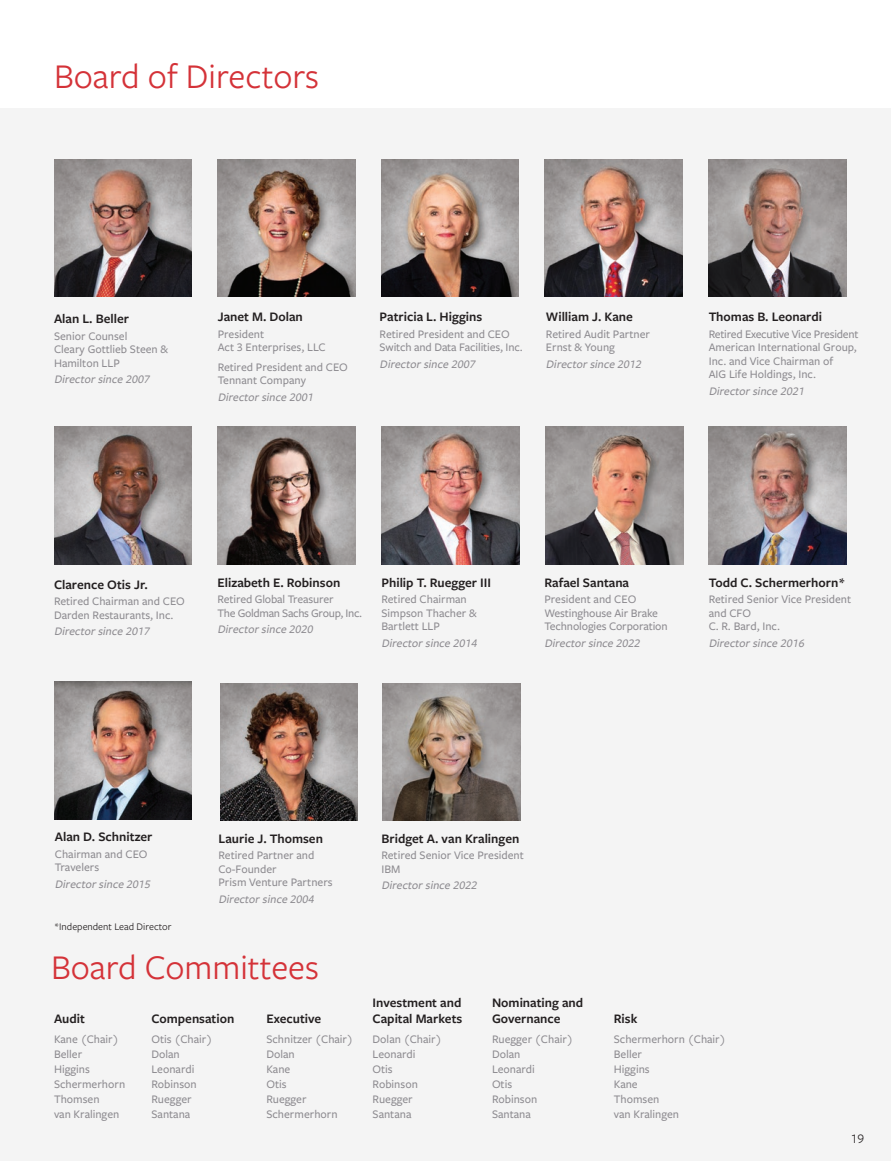
<style>
.page{position:relative;width:891px;height:1161px;background:#fff}
.page>*{position:absolute;margin:0;border:0;box-sizing:border-box;transform-origin:0 0}
.t1{font:36px "Freight Sans Pro";color:#d43238}
.NAME{font:600 13.5px/16.2px "Freight Sans Pro";color:#231f20}
.t2{font:13.5px "Freight Sans Pro";color:#231f20}
.Board_Company_name{font:500 12px/13.5px "Freight Sans Pro";color:#8d8b90}
.Board_title{font:500 12px/13.5px "Freight Sans Pro";color:#8d8b90}
.Board_title-2{font:italic 500 12px "Freight Sans Pro";color:#8d8b90}
.Board_Company_name-2{font:500 12px/13.5px "Freight Sans Pro";letter-spacing:-.025em;color:#8d8b90}
.Board_Company_name-3{font:500 12px "Freight Sans Pro";letter-spacing:-.02em;color:#8d8b90}
.Board_Company_name-4{font:italic 500 12px "Freight Sans Pro";color:#8d8b90}
.t3{font:10.5px "Freight Sans Pro";color:#231f20}
</style>
<div class="page">
<div style="left:0;top:108px;width:891px;height:1053px;background:#f4f4f4"></div>
<img style="left:54px;top:159px;width:138px;height:138px">
<img style="left:218px;top:159px;width:138px;height:138px">
<img style="left:381px;top:159px;width:138px;height:138px">
<img style="left:544px;top:159px;width:138px;height:138px">
<img style="left:54px;top:427px;width:138px;height:138px">
<img style="left:709px;top:159px;width:137px;height:138px">
<img style="left:381px;top:427px;width:138px;height:138px">
<img style="left:709px;top:427px;width:137px;height:138px">
<img style="left:54px;top:682px;width:138px;height:137px">
<img style="left:546px;top:427px;width:138px;height:138px">
<img style="left:220px;top:683px;width:138px;height:138px">
<img style="left:383px;top:683px;width:138px;height:138px">
<img style="left:218px;top:427px;width:137px;height:138px">
<p class="t1" style="left:54px;top:52px;width:267px">Board of Directors</p>
<p class="NAME" style="left:54px;top:310px;width:77px">Alan L. Beller</p>
<p class="Board_title" style="left:54px;top:329px;width:75px">Senior Counsel</p>
<p class="Board_Company_name" style="left:54px;top:342px;width:116px">Cleary Gottlieb Steen &amp;<br>Hamilton LLP</p>
<p class="Board_title-2" style="left:54px;top:371px;width:100px">Directorsince 2007</p>
<p class="NAME" style="left:218px;top:308px;width:87px">Janet M. Dolan</p>
<p class="Board_title" style="left:218px;top:326px;width:48px">President</p>
<p class="Board_Company_name" style="left:218px;top:340px;width:110px">Act 3 Enterprises, LLC</p>
<p class="Board_Company_name" style="left:218px;top:359px;width:132px">Retired President and CEO<br>Tennant Company</p>
<p class="Board_title-2" style="left:218px;top:389px;width:100px">Directorsince 2001</p>
<p class="NAME" style="left:380px;top:308px;width:104px">Patricia L. Higgins</p>
<p class="Board_title" style="left:380px;top:326px;width:132px">Retired President and CEO</p>
<p class="Board_Company_name" style="left:380px;top:340px;width:145px">Switch and Data Facilities, Inc.</p>
<p class="Board_title-2" style="left:380px;top:356px;width:100px">Directorsince 2007</p>
<p class="NAME" style="left:546px;top:308px;width:89px">William J. Kane</p>
<p class="Board_title" style="left:546px;top:326px;width:106px">Retired Audit Partner</p>
<p class="Board_Company_name" style="left:546px;top:340px;width:71px">Ernst &amp; Young</p>
<p class="Board_title-2" style="left:546px;top:356px;width:100px">Directorsince 2012</p>
<p class="NAME" style="left:709px;top:308px;width:115px">Thomas B. Leonardi</p>
<p class="Board_Company_name-3" style="left:709px;top:326px;width:151px">Retired Executive Vice President</p>
<p class="Board_Company_name" style="left:709px;top:340px;width:150px">American International Group,<br>Inc. and Vice Chairman of<br>AIG Life Holdings, Inc.</p>
<p class="Board_Company_name-4" style="left:709px;top:383px;width:100px">Directorsince 2021</p>
<p class="NAME" style="left:54px;top:576px;width:95px">Clarence Otis Jr.</p>
<p class="Board_title" style="left:54px;top:594px;width:132px">Retired Chairman and CEO</p>
<p class="Board_Company_name" style="left:54px;top:608px;width:121px">Darden Restaurants, Inc.</p>
<p class="Board_title-2" style="left:54px;top:624px;width:100px">Directorsince 2017</p>
<p class="NAME" style="left:218px;top:574px;width:124px">Elizabeth E. Robinson</p>
<p class="Board_Company_name-2" style="left:218px;top:592px;width:146px">Retired Global Treasurer<br>The Goldman Sachs Group, Inc.</p>
<p class="Board_title-2" style="left:218px;top:621px;width:100px">Directorsince 2020</p>
<p class="NAME" style="left:381px;top:574px;width:111px">Philip T. Ruegger III</p>
<p class="Board_title" style="left:381px;top:592px;width:87px">Retired Chairman</p>
<p class="Board_title" style="left:381px;top:605px;width:97px">Simpson Thacher &amp;<br>Bartlett LLP</p>
<p class="Board_title-2" style="left:381px;top:635px;width:100px">Directorsince 2014</p>
<p class="NAME" style="left:544px;top:574px;width:86px">Rafael Santana</p>
<p class="Board_title" style="left:544px;top:592px;width:93px">President and CEO</p>
<p class="Board_title" style="left:544px;top:605px;width:125px">Westinghouse Air Brake<br>Technologies Corporation</p>
<p class="Board_title-2" style="left:544px;top:635px;width:100px">Directorsince 2022</p>
<p class="NAME" style="left:709px;top:574px;width:138px">Todd C. Schermerhorn*</p>
<p class="Board_title" style="left:709px;top:592px;width:144px">Retired Senior Vice President and CFO<br>C. R. Bard, Inc.</p>
<p class="Board_title-2" style="left:709px;top:635px;width:100px">Directorsince 2016</p>
<p class="NAME" style="left:55px;top:828px;width:99px">Alan D. Schnitzer</p>
<p class="Board_title" style="left:55px;top:847px;width:94px">Chairman and CEO</p>
<p class="Board_title" style="left:55px;top:860px;width:46px">Travelers</p>
<p class="Board_title-2" style="left:55px;top:876px;width:100px">Directorsince 2015</p>
<p class="t3" style="left:54px;top:919px;width:119px">*Independent Lead Director</p>
<p class="NAME" style="left:219px;top:830px;width:106px">Laurie J. Thomsen</p>
<p class="Board_title" style="left:219px;top:848px;width:97px">Retired Partner and<br>Co-Founder</p>
<p class="Board_title" style="left:219px;top:875px;width:116px">Prism Venture Partners</p>
<p class="Board_title-2" style="left:219px;top:891px;width:100px">Directorsince 2004</p>
<p class="t1" style="left:51px;top:944px;width:270px">Board Committees</p>
<p class="NAME" style="left:54px;top:1010px;width:32px">Audit</p>
<p class="Board_Company_name" style="left:54px;top:1032px;width:66px">Kane (Chair)</p>
<p class="Board_Company_name" style="left:54px;top:1047px;width:30px">Beller</p>
<p class="Board_Company_name" style="left:54px;top:1062px;width:37px">Higgins</p>
<p class="Board_Company_name" style="left:54px;top:1077px;width:73px">Schermerhorn</p>
<p class="Board_Company_name" style="left:54px;top:1092px;width:47px">Thomsen</p>
<p class="Board_Company_name" style="left:54px;top:1107px;width:67px">van Kralingen</p>
<p class="NAME" style="left:152px;top:1010px;width:84px">Compensation</p>
<p class="Board_Company_name" style="left:152px;top:1032px;width:63px">Otis (Chair)</p>
<p class="Board_Company_name" style="left:152px;top:1047px;width:30px">Dolan</p>
<p class="Board_Company_name" style="left:152px;top:1062px;width:44px">Leonardi</p>
<p class="Board_Company_name" style="left:152px;top:1077px;width:47px">Robinson</p>
<p class="Board_Company_name" style="left:152px;top:1092px;width:42px">Ruegger</p>
<p class="Board_Company_name" style="left:152px;top:1107px;width:40px">Santana</p>
<p class="NAME" style="left:266px;top:1010px;width:56px">Executive</p>
<p class="Board_Company_name" style="left:266px;top:1032px;width:88px">Schnitzer (Chair)</p>
<p class="Board_Company_name" style="left:266px;top:1047px;width:30px">Dolan</p>
<p class="Board_Company_name" style="left:266px;top:1062px;width:25px">Kane</p>
<p class="Board_Company_name" style="left:266px;top:1077px;width:22px">Otis</p>
<p class="Board_Company_name" style="left:266px;top:1092px;width:42px">Ruegger</p>
<p class="Board_Company_name" style="left:266px;top:1107px;width:73px">Schermerhorn</p>
<p class="NAME" style="left:381px;top:830px;width:139px">Bridget A. van Kralingen</p>
<p class="Board_title" style="left:381px;top:848px;width:144px">Retired Senior Vice President</p>
<p class="Board_title" style="left:381px;top:862px;width:21px">IBM</p>
<p class="Board_title-2" style="left:381px;top:877px;width:100px">Directorsince 2022</p>
<p class="NAME" style="left:373px;top:994px;width:91px">Investment and<br>Capital Markets</p>
<p class="Board_Company_name" style="left:373px;top:1032px;width:71px">Dolan (Chair)</p>
<p class="Board_Company_name" style="left:373px;top:1047px;width:44px">Leonardi</p>
<p class="Board_Company_name" style="left:373px;top:1062px;width:22px">Otis</p>
<p class="Board_Company_name" style="left:373px;top:1077px;width:47px">Robinson</p>
<p class="Board_Company_name" style="left:373px;top:1092px;width:42px">Ruegger</p>
<p class="Board_Company_name" style="left:373px;top:1107px;width:40px">Santana</p>
<p class="NAME" style="left:492px;top:994px;width:93px">Nominating and<br>Governance</p>
<p class="Board_Company_name" style="left:492px;top:1032px;width:83px">Ruegger (Chair)</p>
<p class="Board_Company_name" style="left:492px;top:1047px;width:30px">Dolan</p>
<p class="Board_Company_name" style="left:492px;top:1062px;width:44px">Leonardi</p>
<p class="Board_Company_name" style="left:492px;top:1077px;width:22px">Otis</p>
<p class="Board_Company_name" style="left:492px;top:1092px;width:47px">Robinson</p>
<p class="Board_Company_name" style="left:492px;top:1107px;width:40px">Santana</p>
<p class="NAME" style="left:614px;top:1010px;width:25px">Risk</p>
<p class="Board_Company_name" style="left:614px;top:1032px;width:114px">Schermerhorn (Chair)</p>
<p class="Board_Company_name" style="left:614px;top:1047px;width:30px">Beller</p>
<p class="Board_Company_name" style="left:614px;top:1062px;width:37px">Higgins</p>
<p class="Board_Company_name" style="left:614px;top:1077px;width:25px">Kane</p>
<p class="Board_Company_name" style="left:614px;top:1092px;width:47px">Thomsen</p>
<p class="Board_Company_name" style="left:614px;top:1107px;width:67px">van Kralingen</p>
<p class="t2" style="left:851px;top:1130px;width:15px">19</p>
</div>
